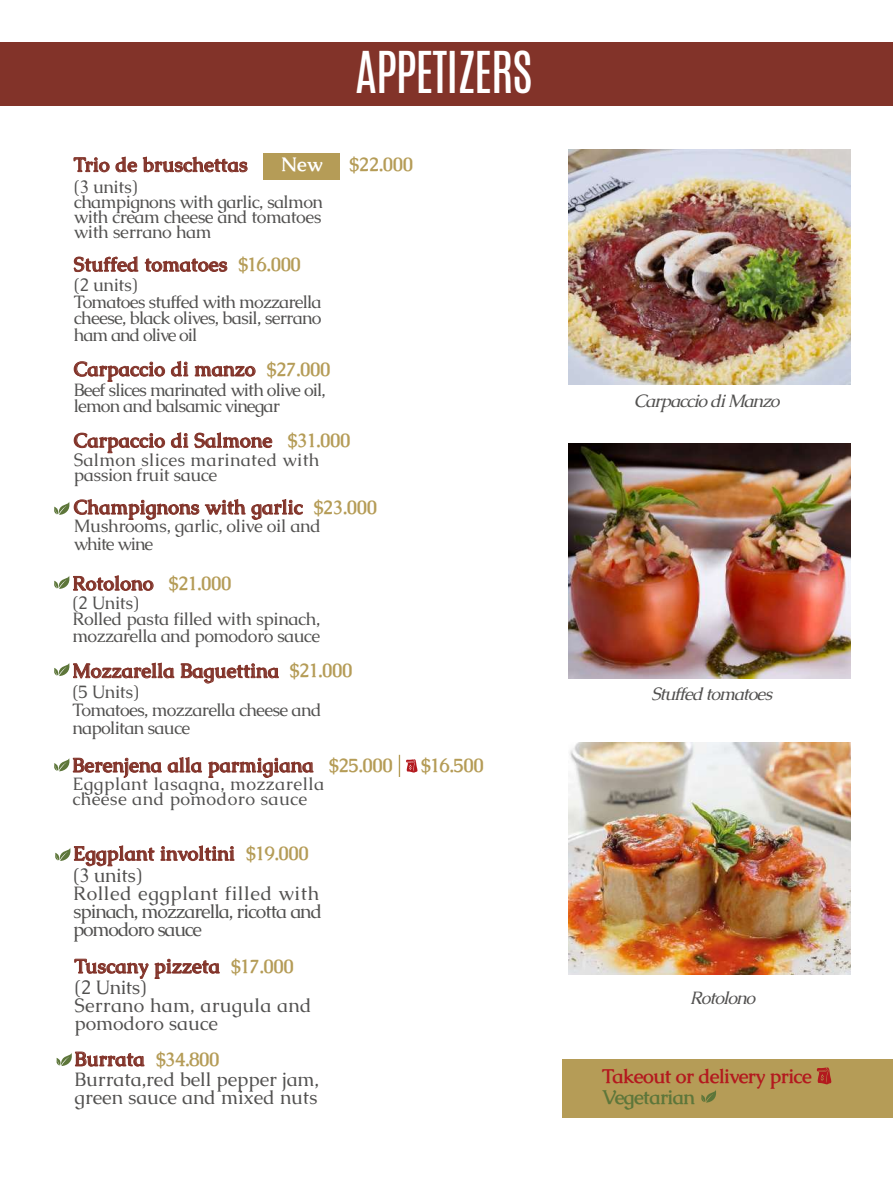
<style>
.page{position:relative;width:893px;height:1191px;background:#fff}
.page>*{position:absolute;margin:0;border:0;box-sizing:border-box;transform-origin:0 0}
.t1{font:48.15px "Antonio";letter-spacing:-.025em;color:#fff}
.t2{font:700 19.8px "Caudex";letter-spacing:-.025em;color:#b3191e}
.t3{font:700 19.8px "Caudex";letter-spacing:-.025em;color:#5d763a}
.t4{font:700 19.5px/21.6px "Caudex";letter-spacing:.015em;color:#823329}
.t5{font:19.5px/18px "Caudex";letter-spacing:-.005em;color:#525150}
.t6{font:19.5px/18px "Caudex";letter-spacing:-.055em;color:#525150}
.t7{font:700 19.5px "Caudex";letter-spacing:-.025em;color:#b59c57}
.t8{font:700 19.5px "Caudex";color:#fff}
.t9{font:18px/16.5px "Caudex";letter-spacing:-.035em;color:#525150}
.t10{font:18px/15px "Caudex";letter-spacing:.02em;color:#525150}
.t11{font:18px/15px "Caudex";letter-spacing:.015em;color:#525150}
.t12{font:italic 18px "Caudex";letter-spacing:-.06em;color:#525150}
.s1{color:#b59c57}
.s2{font-weight:400;color:#525150}
.s3{font-weight:700;color:#823329}
.s4{font-weight:700;color:#b59c57}
</style>
<div class="page">
<div style="left:263px;top:153px;width:76px;height:26px;background:#b59c57"></div>
<img style="left:569px;top:150px;width:282px;height:234px">
<img style="left:568px;top:742px;width:283px;height:232px">
<img style="left:569px;top:443px;width:282px;height:235px">
<svg style="left:74px;top:157px;width:36px;height:15px"></svg>
<svg style="left:116px;top:157px;width:21px;height:15px"></svg>
<svg style="left:143px;top:157px;width:104px;height:16px"></svg>
<svg style="left:74px;top:256px;width:64px;height:16px"></svg>
<svg style="left:145px;top:258px;width:82px;height:14px"></svg>
<svg style="left:74px;top:433px;width:91px;height:20px"></svg>
<svg style="left:171px;top:432px;width:17px;height:16px"></svg>
<svg style="left:194px;top:432px;width:78px;height:16px"></svg>
<svg style="left:74px;top:361px;width:91px;height:21px"></svg>
<svg style="left:171px;top:361px;width:17px;height:15px"></svg>
<svg style="left:195px;top:365px;width:60px;height:11px"></svg>
<svg style="left:205px;top:499px;width:40px;height:16px"></svg>
<svg style="left:251px;top:499px;width:52px;height:21px"></svg>
<svg style="left:181px;top:663px;width:98px;height:20px"></svg>
<svg style="left:168px;top:757px;width:34px;height:15px"></svg>
<svg style="left:208px;top:758px;width:105px;height:20px"></svg>
<svg style="left:161px;top:845px;width:73px;height:17px"></svg>
<svg style="left:74px;top:958px;width:75px;height:20px"></svg>
<svg style="left:155px;top:959px;width:65px;height:19px"></svg>
<div style="left:0;top:42px;width:893px;height:64px;background:#823329"></div>
<div style="left:563px;top:1058px;width:330px;height:59px;background:#b59c57"></div>
<svg style="left:399px;top:755px;width:1px;height:22px"></svg>
<svg style="left:54px;top:499px;width:145px;height:21px"></svg>
<svg style="left:54px;top:575px;width:100px;height:16px"></svg>
<svg style="left:54px;top:663px;width:120px;height:15px"></svg>
<svg style="left:54px;top:758px;width:108px;height:20px"></svg>
<svg style="left:406px;top:759px;width:12px;height:13px"></svg>
<svg style="left:817px;top:1067px;width:15px;height:17px"></svg>
<svg style="left:701px;top:1090px;width:15px;height:12px"></svg>
<svg style="left:55px;top:845px;width:100px;height:21px"></svg>
<svg style="left:56px;top:1051px;width:88px;height:15px"></svg>
<h1 class="t1" style="left:355px;top:37px;width:179px">APPETIZERS</h1>
<p class="t4" style="left:74px;top:154px;width:175px">Trio de bruschettas</p>
<p class="t8" style="left:281px;top:152px;width:43px">New</p>
<p class="t7" style="left:349px;top:152px;width:65px">$22.000</p>
<p class="t9" style="left:74px;top:179px;width:251px;line-height:15px">(3 units)<br>champignons with garlic, salmon with cream cheese and tomatoes with serrano ham</p>
<p class="t4" style="left:74px;top:253px;width:229px">Stuffed tomatoes <span class="s1">$16.000</span></p>
<p class="t9" style="left:74px;top:276px;width:249px">(2 units)<br>Tomatoes stuffed with mozzarella cheese, black olives, basil, serrano ham and olive oil</p>
<p class="t4" style="left:74px;top:358px;width:258px">Carpaccio di manzo <span class="s1">$27.000</span></p>
<p class="t9" style="left:74px;top:381px;width:253px">Beef slices marinated with olive oil, lemon and balsamic vinegar</p>
<p class="t4" style="left:74px;top:429px;width:278px">Carpaccio di Salmone <span class="s1">$31.000</span></p>
<p class="t11" style="left:74px;top:452px;width:247px">Salmon slices marinated with passion fruit sauce</p>
<p class="t4" style="left:74px;top:496px;width:305px">Champignons with garlic <span class="s1">$23.000</span></p>
<p class="t9" style="left:74px;top:517px;width:249px;line-height:18px">Mushrooms, garlic, olive oil and white wine</p>
<p class="t4" style="left:72px;top:572px;width:161px">Rotolono <span class="s1">$21.000</span></p>
<p class="t9" style="left:72px;top:594px;width:249px">(2 Units)<br>Rolled pasta filled with spinach, mozzarella and pomodoro sauce</p>
<p class="t4" style="left:72px;top:660px;width:282px">Mozzarella Baguettina <span class="s1">$21.000</span></p>
<p class="t9" style="left:72px;top:682px;width:251px;line-height:18px">(5 Units)<br>Tomatoes, mozzarella cheese and napolitan sauce</p>
<p class="t4" style="left:72px;top:754px;width:322px">Berenjena alla parmigiana <span class="s1">$25.000</span></p>
<p class="t7" style="left:421px;top:752px;width:64px">$16.500</p>
<p class="t10" style="left:72px;top:776px;width:253px">Eggplant lasagna, mozzarella cheese and pomodoro sauce</p>
<p class="t4" style="left:73px;top:842px;width:237px">Eggplant involtini <span class="s1">$19.000 </span><span class="s2">(3 units)</span></p>
<p class="t6" style="left:73px;top:884px;width:251px">Rolled eggplant filled with spinach, mozzarella, ricotta and pomodoro sauce</p>
<p class="t4" style="left:75px;top:955px;width:221px">Tuscany pizzeta <span class="s1">$17.000 </span><span class="s2">(2 Units)</span></p>
<p class="t5" style="left:75px;top:996px;width:239px">Serrano ham, arugula and pomodoro sauce</p>
<p class="t5" style="left:75px;top:1048px;width:246px;line-height:20.1px"><span class="s3">Burrata</span> <span class="s4">$34.800<br></span>Burrata,red bell pepper jam,</p>
<p class="t5" style="left:75px;top:1087px;width:245px">green sauce and mixed nuts</p>
<p class="t12" style="left:634px;top:389px;width:147px">Carpaccio di Manzo</p>
<p class="t12" style="left:651px;top:682px;width:123px">Stuffed tomatoes</p>
<p class="t12" style="left:690px;top:985px;width:67px">Rotolono</p>
<p class="t2" style="left:602px;top:1063px;width:211px">Takeout or delivery price</p>
<p class="t3" style="left:602px;top:1084px;width:94px">Vegetarian</p>
</div>
